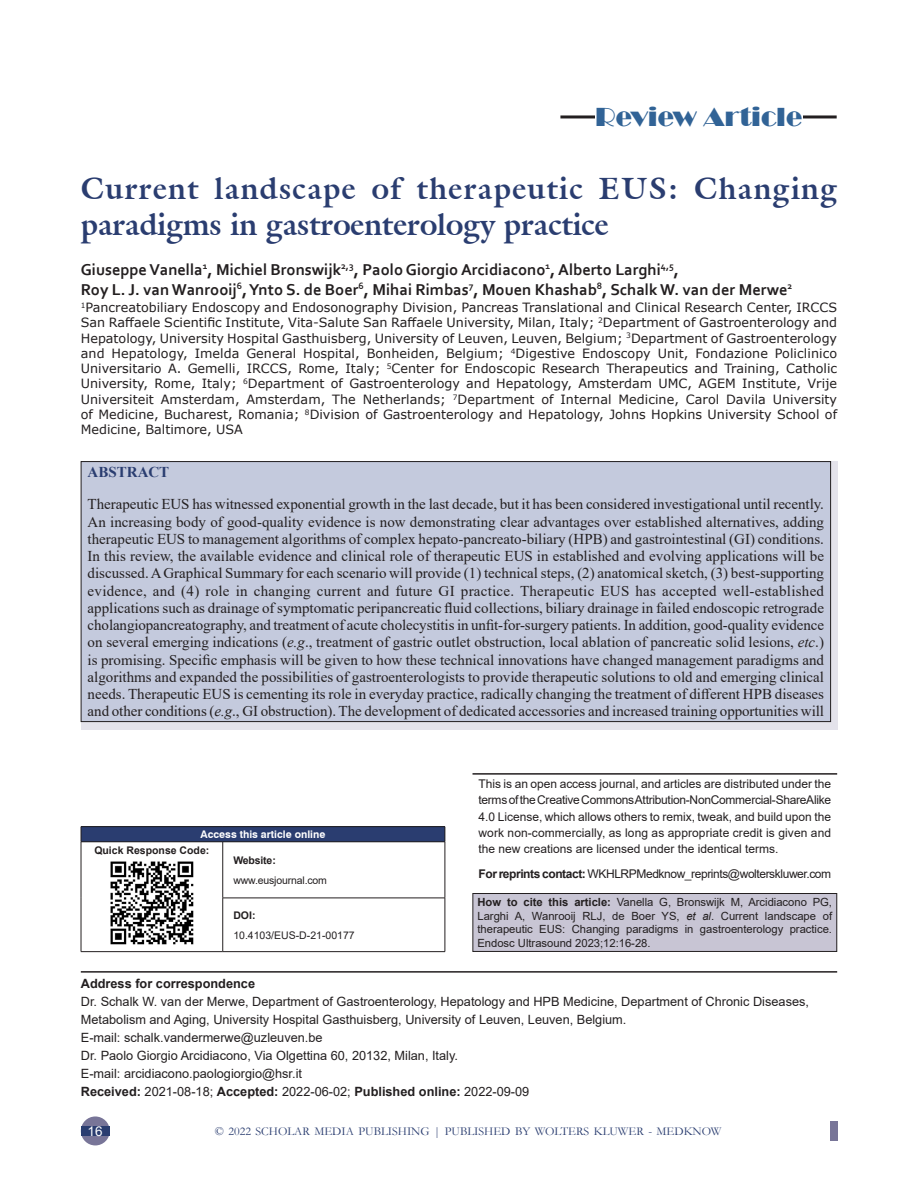
<style>
.page{position:relative;width:918px;height:1188px;background:#fff}
.page>*{position:absolute;margin:0;border:0;box-sizing:border-box;transform-origin:0 0}
.AT{font:700 30px/36px "Galliard IT Cby BT";letter-spacing:.045em;color:#2a3d70}
.AH{font:27px "Broadway";color:#316396}
.AU{font:700 16.5px/19.8px "Corbel";color:#231f20}
.ABS{font:15px/17.2px "Times New Roman";letter-spacing:-.005em;color:#231f20;text-align:justify}
.ABSH{font:700 15px "Times New Roman";color:#2a3d70}
.WEB_Tx{font:13.5px "Arial";color:#fff}
.AFF{font:12.75px/15.3px "Verdana";color:#231f20;text-align:justify}
.ADD{font:12.75px/18px "Arial";color:#231f20}
.HIS{font:700 12.75px "Arial";color:#231f20}
.C{font:12px/16.2px "Arial";color:#231f20;text-align:justify}
.t1{font:12px "Garamond";color:#2a3d70}
.C-2{font:12px "Arial";letter-spacing:-.035em;color:#231f20}
.HTC{font:11.25px/13.5px "Arial";color:#231f20;text-align:justify}
.t2{font:10.5px "Arial";letter-spacing:-.015em;color:#231f20}
.t3{font:700 10.5px "Arial";color:#231f20}
.t4{font:700 10.5px "Swiss 721 BT";color:#fff}
.s1{font-style:italic}
.s2{font-weight:700}
.s3{font-weight:400}
</style>
<div class="page">
<div style="left:81px;top:1116px;width:29px;height:29px;background:#787598;border-radius:50%"></div>
<div style="left:81px;top:1126px;width:28px;height:10px;background:#2a3d70"></div>
<div style="left:830px;top:1122px;width:7px;height:19px;background:#787598"></div>
<div style="left:81px;top:827px;width:364px;height:15px;background:#2a3d70"></div>
<svg style="left:445px;top:827px;width:1px;height:15px"></svg>
<hr style="left:81px;top:842px;width:142px;height:1px;background:#231f20">
<hr style="left:81px;top:951px;width:142px;height:1px;background:#231f20">
<hr style="left:445px;top:842px;width:1px;height:56px;background:#231f20">
<hr style="left:445px;top:898px;width:1px;height:53px;background:#231f20">
<hr style="left:223px;top:951px;width:222px;height:1px;background:#231f20">
<hr style="left:223px;top:842px;width:222px;height:1px;background:#231f20">
<hr style="left:222px;top:842px;width:1px;height:56px;background:#231f20">
<hr style="left:223px;top:898px;width:222px;height:1px;background:#231f20">
<hr style="left:222px;top:898px;width:1px;height:53px;background:#231f20">
<hr style="left:81px;top:842px;width:1px;height:56px;background:#231f20">
<hr style="left:81px;top:898px;width:1px;height:53px;background:#231f20">
<hr style="left:81px;top:826px;width:142px;height:1px;background:#231f20">
<svg style="left:81px;top:827px;width:1px;height:15px"></svg>
<hr style="left:223px;top:826px;width:222px;height:1px;background:#231f20">
<img style="left:110px;top:861px;width:84px;height:84px">
<svg style="left:81px;top:461px;width:756px;height:269px;background:#e1e0e8"></svg>
<div style="left:81px;top:462px;width:750px;height:260px;background:#c4cadd"></div>
<div style="left:81px;top:461px;width:750px;height:261px;border:1px solid #231f20"></div>
<div style="left:473px;top:894px;width:364px;height:57px;background:#c8c5d4"></div>
<div style="left:472px;top:893px;width:365px;height:59px;border:1px solid #231f20"></div>
<hr style="left:473px;top:773px;width:364px;height:2px;background:#231f20">
<hr style="left:560px;top:115px;width:277px;height:3px;background:#231f20">
<div style="left:595px;top:104px;width:207px;height:23px;background:#fff"></div>
<hr style="left:81px;top:971px;width:756px;height:2px;background:#231f20">
<p class="AH" style="left:595px;top:101px;width:208px">Review Article</p>
<p class="AT" style="left:81px;top:171px;width:758px">Current landscape of therapeutic EUS: Changing paradigms in gastroenterology practice</p>
<p class="AU" style="left:81px;top:259px;width:713px">Giuseppe Vanella<sup>1</sup>, Michiel Bronswijk<sup>2,3</sup>, Paolo Giorgio Arcidiacono<sup>1</sup>, Alberto Larghi<sup>4,5</sup>,<br>Roy L. J. van Wanrooij<sup>6</sup>, Ynto S. de Boer<sup>6</sup>, Mihai Rimbas<sup>7</sup>, Mouen Khashab<sup>8</sup>, Schalk W. van der Merwe<sup>2</sup></p>
<p class="AFF" style="left:81px;top:300px;width:758px"><sup>1</sup>Pancreatobiliary Endoscopy and Endosonography Division, Pancreas Translational and Clinical Research Center, IRCCS San Raffaele Scientific Institute, Vita‑Salute San Raffaele University, Milan, Italy; <sup>2</sup>Department of Gastroenterology and Hepatology, University Hospital Gasthuisberg, University of Leuven, Leuven, Belgium; <sup>3</sup>Department of Gastroenterology and Hepatology, Imelda General Hospital, Bonheiden, Belgium; <sup>4</sup>Digestive Endoscopy Unit, Fondazione Policlinico Universitario A. Gemelli, IRCCS, Rome, Italy; <sup>5</sup>Center for Endoscopic Research Therapeutics and Training, Catholic University, Rome, Italy; <sup>6</sup>Department of Gastroenterology and Hepatology, Amsterdam UMC, AGEM Institute, Vrije Universiteit Amsterdam, Amsterdam, The Netherlands; <sup>7</sup>Department of Internal Medicine, Carol Davila University of Medicine, Bucharest, Romania; <sup>8</sup>Division of Gastroenterology and Hepatology, Johns Hopkins University School of Medicine, Baltimore, USA</p>
<p class="ABSH" style="left:88px;top:461px;width:83px">ABSTRACT</p>
<p class="ABS" style="left:88px;top:495px;width:738px">Therapeutic EUS has witnessed exponential growth in the last decade, but it has been considered investigational until recently.<br>An increasing body of good‑quality evidence is now demonstrating clear advantages over established alternatives, adding therapeutic EUS to management algorithms of complex hepato‑pancreato‑biliary (HPB) and gastrointestinal (GI) conditions.<br>In this review, the available evidence and clinical role of therapeutic EUS in established and evolving applications will be discussed.A Graphical Summary for each scenario will provide (1) technical steps, (2) anatomical sketch, (3) best‑supporting evidence, and (4) role in changing current and future GI practice. Therapeutic EUS has accepted well‑established applications such as drainage of symptomatic peripancreatic fluid collections, biliary drainage in failed endoscopic retrograde cholangiopancreatography, and treatment of acute cholecystitis in unfit‑for‑surgery patients. In addition, good‑quality evidence on several emerging indications (<span class="s1">e.g</span>., treatment of gastric outlet obstruction, local ablation of pancreatic solid lesions, <span class="s1">etc</span>.) is promising. Specific emphasis will be given to how these technical innovations have changed management paradigms and algorithms and expanded the possibilities of gastroenterologists to provide therapeutic solutions to old and emerging clinical needs. Therapeutic EUS is cementing its role in everyday practice, radically changing the treatment of different HPB diseases and other conditions (<span class="s1">e.g</span>., GI obstruction). The development of dedicated accessories and increased training opportunities will</p>
<p class="t4" style="left:201px;top:828px;width:126px">Access this article online</p>
<p class="t3" style="left:94px;top:843px;width:116px">Quick Response Code:</p>
<p class="t3" style="left:233px;top:853px;width:44px">Website:</p>
<p class="t2" style="left:233px;top:873px;width:95px">www.eusjournal.com</p>
<p class="t3" style="left:233px;top:907px;width:24px">DOI:</p>
<p class="t2" style="left:233px;top:928px;width:123px">10.4103/EUS-D-21-00177</p>
<p class="C" style="left:479px;top:776px;width:354px">This is an open access journal, and articles are distributed under the terms of the Creative Commons Attribution‑NonCommercial‑ShareAlike 4.0 License, which allows others to remix, tweak, and build upon the work non‑commercially, as long as appropriate credit is given and the new creations are licensed under the identical terms.</p>
<p class="C-2" style="left:479px;top:866px;width:354px"><span class="s2">For reprints contact:</span> WKHLRPMedknow_reprints@wolterskluwer.com</p>
<p class="HTC" style="left:477px;top:896px;width:356px"><span class="s2">How to cite this article:</span> Vanella G, Bronswijk M, Arcidiacono PG, Larghi A, Wanrooij RLJ, de Boer YS, <span class="s1">et al</span>. Current landscape of therapeutic EUS: Changing paradigms in gastroenterology practice.<br>Endosc Ultrasound 2023;12:16-28.</p>
<p class="ADD" style="left:81px;top:975px;width:730px"><span class="s2">Address for correspondence<br></span>Dr. Schalk W. van der Merwe, Department of Gastroenterology, Hepatology and HPB Medicine, Department of Chronic Diseases, Metabolism and Aging, University Hospital Gasthuisberg, University of Leuven, Leuven, Belgium.<br>E‑mail: schalk.vandermerwe@uzleuven.be<br>Dr. Paolo Giorgio Arcidiacono, Via Olgettina 60, 20132, Milan, Italy.<br>E‑mail: arcidiacono.paologiorgio@hsr.it</p>
<p class="HIS" style="left:81px;top:1083px;width:450px">Received: <span class="s3">2021-08-18;</span> Accepted: <span class="s3">2022-06-02;</span> Published online: <span class="s3">2022-09-09</span></p>
<p class="WEB_Tx" style="left:88px;top:1122px;width:17px">16</p>
<p class="t1" style="left:215px;top:1123px;width:508px">© 2022 SCHOLAR MEDIA PUBLISHING | PUBLISHED BY WOLTERS KLUWER - MEDKNOW</p>
</div>
